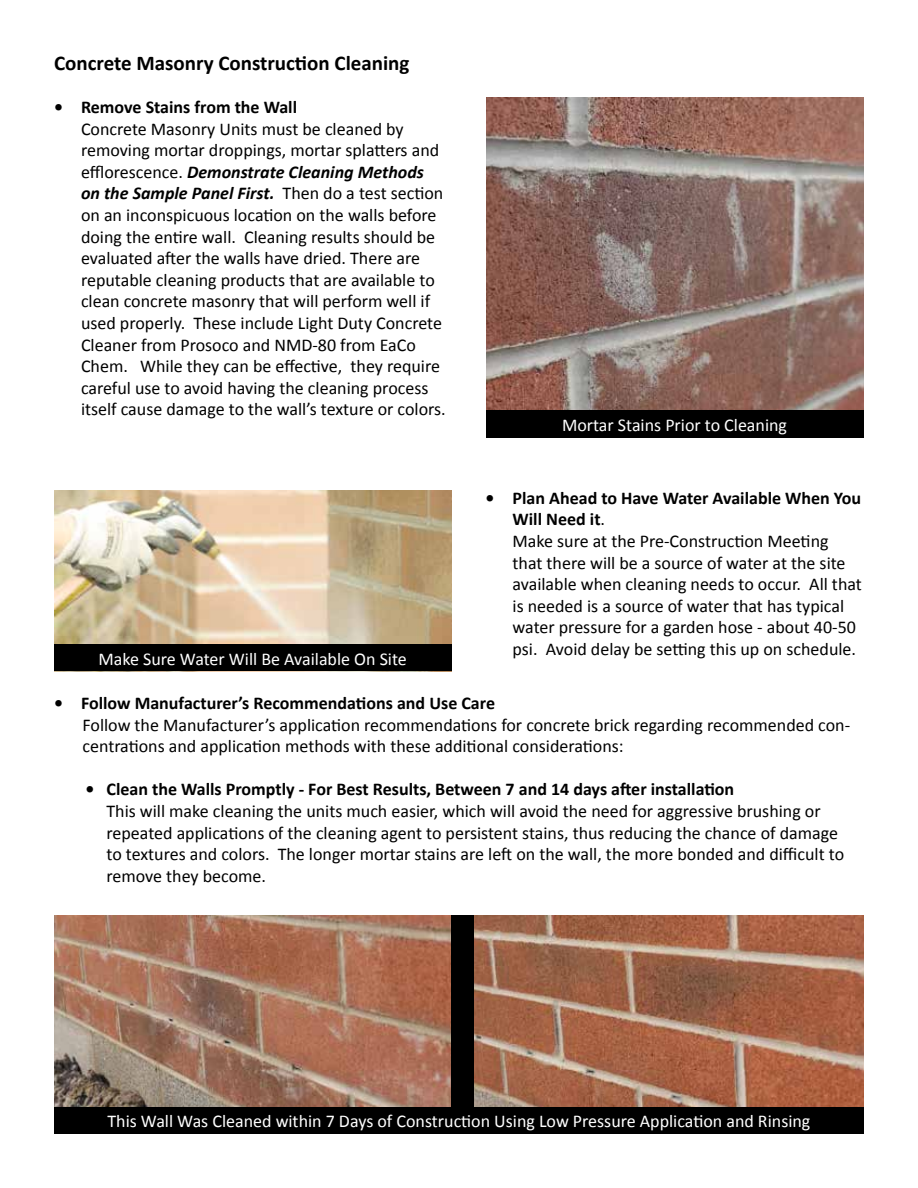
<style>
.page{position:relative;width:918px;height:1188px;background:#fff}
.page>*{position:absolute;margin:0;border:0;box-sizing:border-box;transform-origin:0 0}
.t1{font:700 21px "Calibri";color:#000}
.t2{font:18px/21.6px "Calibri";color:#000}
.t3{font:700 18px "Calibri";color:#000}
.t4{font:18px "Calibri";color:#fff}
.s1{font-weight:700;font-style:italic}
.s2{font-weight:700}
</style>
<div class="page">
<img style="left:486px;top:97px;width:378px;height:314px">
<div style="left:486px;top:411px;width:378px;height:27px;background:#000"></div>
<img style="left:54px;top:490px;width:397px;height:154px">
<div style="left:54px;top:644px;width:397px;height:27px;background:#000"></div>
<div style="left:54px;top:1107px;width:810px;height:27px;background:#000"></div>
<img style="left:54px;top:916px;width:810px;height:191px">
<div style="left:451px;top:916px;width:23px;height:191px;background:#000"></div>
<p class="t1" style="left:54px;top:49px;width:357px">Concrete Masonry Construction Cleaning</p>
<p class="t3" style="left:54px;top:95px;width:245px">• Remove Stains from the Wall</p>
<p class="t2" style="left:81px;top:118px;width:366px">Concrete Masonry Units must be cleaned by removing mortar droppings, mortar splatters and efflorescence. <span class="s1">Demonstrate Cleaning Methods on the Sample Panel First.</span> Then do a test section on an inconspicuous location on the walls before doing the entire wall. Cleaning results should be evaluated after the walls have dried. There are reputable cleaning products that are available to clean concrete masonry that will perform well if used properly. These include Light Duty Concrete Cleaner from Prosoco and NMD-80 from EaCo Chem. While they can be effective, they require careful use to avoid having the cleaning process itself cause damage to the wall’s texture or colors.</p>
<p class="t4" style="left:562px;top:414px;width:227px">Mortar Stains Prior to Cleaning</p>
<p class="t2" style="left:513px;top:487px;width:351px;text-indent:-27px"><span class="s2">• Plan Ahead to Have Water Available When You Will Need it</span>.<br>Make sure at the Pre-Construction Meeting that there will be a source of water at the site available when cleaning needs to occur. All that is needed is a source of water that has typical water pressure for a garden hose - about 40-50 psi. Avoid delay be setting this up on schedule.</p>
<p class="t4" style="left:99px;top:647px;width:310px">Make Sure Water Will Be Available On Site</p>
<p class="t3" style="left:54px;top:692px;width:443px">• Follow Manufacturer’s Recommendations and Use Care</p>
<p class="t2" style="left:82px;top:714px;width:769px">Follow the Manufacturer’s application recommendations for concrete brick regarding recommended con&shy;centrations and application methods with these additional considerations:</p>
<p class="t3" style="left:86px;top:778px;width:650px">• Clean the Walls Promptly - For Best Results, Between 7 and 14 days after installation</p>
<p class="t2" style="left:107px;top:800px;width:739px">This will make cleaning the units much easier, which will avoid the need for aggressive brushing or repeated applications of the cleaning agent to persistent stains, thus reducing the chance of damage to textures and colors. The longer mortar stains are left on the wall, the more bonded and difficult to remove they become.</p>
<p class="t4" style="left:108px;top:1110px;width:704px">This Wall Was Cleaned within 7 Days of Construction Using Low Pressure Application and Rinsing</p>
</div>
